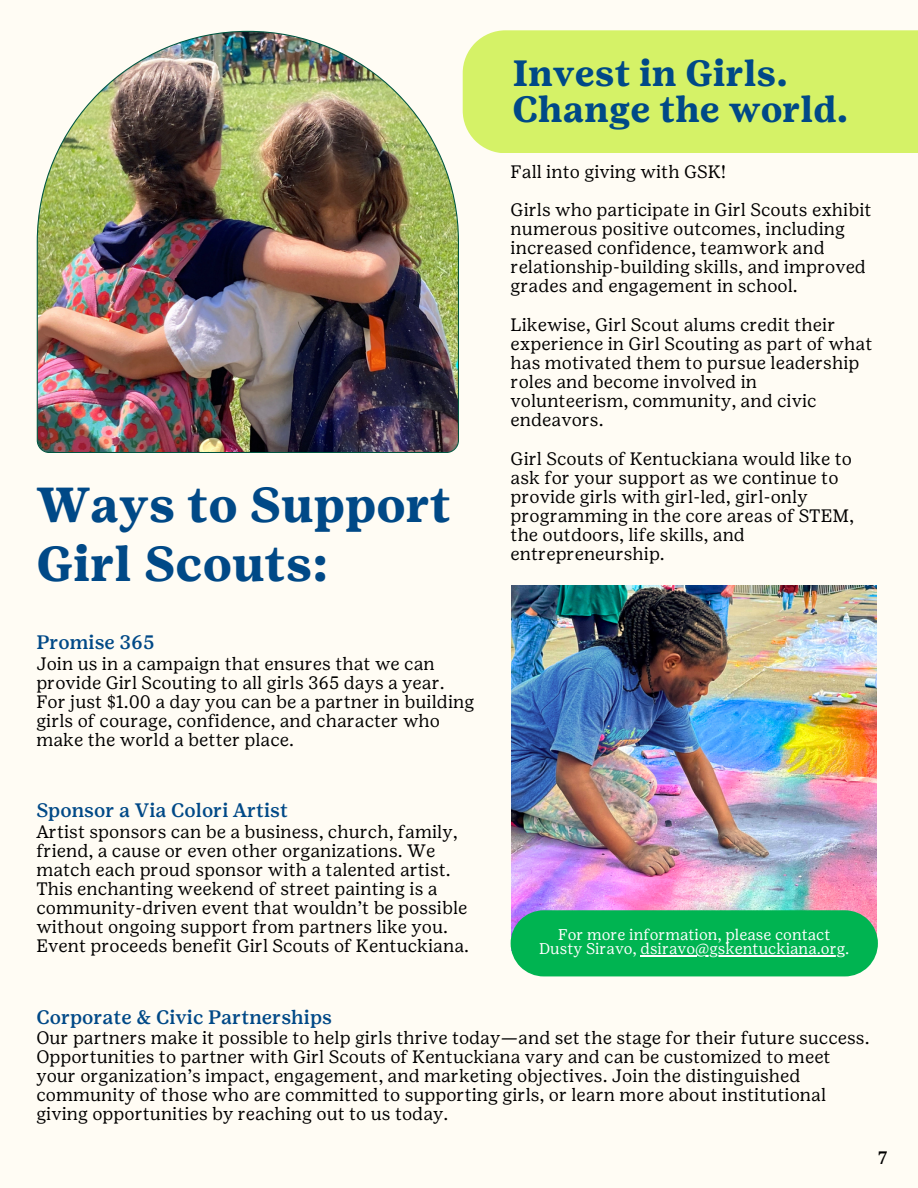
<style>
.page{position:relative;width:918px;height:1188px;background:#fffcf4}
.page>*{position:absolute;margin:0;border:0;box-sizing:border-box;transform-origin:0 0}
.t1{font:700 49.05px/58.5px "Girl Scout Text";color:#004987}
.t2{font:700 36.6px "Girl Scout Text";color:#004987}
.t3{font:500 19.5px "Girl Scout Text";color:#004987}
.t4{font:18px/19.2px "Girl Scout Text";color:#000}
.t5{font:500 18px "Girl Scout Text";color:#000}
.t6{font:15.45px "Girl Scout Text";color:#fff}
</style>
<div class="page">
<img style="left:37px;top:31px;width:422px;height:422px">
<img style="left:512px;top:585px;width:365px;height:325px">
<div style="left:511px;top:910px;width:367px;height:66px;background:#00b451"></div>
<hr style="left:641px;top:955px;width:204px;height:1px;background:#fff">
<div style="left:463px;top:30px;width:455px;height:123px;background:#d5f267"></div>
<p class="t2" style="left:512px;top:52px;width:277px">Invest in Girls.</p>
<p class="t2" style="left:512px;top:88px;width:337px">Change the world.</p>
<p class="t1" style="left:36px;top:475px;width:416px">Ways to Support<br>Girl Scouts:</p>
<p class="t3" style="left:36px;top:631px;width:120px">Promise 365</p>
<p class="t4" style="left:36px;top:654px;width:410px">Join us in a campaign that ensures that we can provide Girl Scouting to all girls 365 days a year.</p>
<p class="t4" style="left:36px;top:692px;width:440px">For just $1.00 a day you can be a partner in building girls of courage, confidence, and character who make the world a better place.</p>
<p class="t3" style="left:36px;top:799px;width:253px">Sponsor a Via Colori Artist</p>
<p class="t4" style="left:36px;top:822px;width:423px">Artist sponsors can be a business, church, family, friend, a cause or even other organizations. We match each proud sponsor with a talented artist.</p>
<p class="t4" style="left:36px;top:879px;width:434px">This enchanting weekend of street painting is a community-driven event that wouldn’t be possible without ongoing support from partners like you.<br>Event proceeds benefit Girl Scouts of Kentuckiana.</p>
<p class="t4" style="left:511px;top:162px;width:217px">Fall into giving with GSK!</p>
<p class="t4" style="left:511px;top:200px;width:363px">Girls who participate in Girl Scouts exhibit numerous positive outcomes, including increased confidence, teamwork and relationship-building skills, and improved grades and engagement in school.</p>
<p class="t4" style="left:511px;top:315px;width:363px">Likewise, Girl Scout alums credit their experience in Girl Scouting as part of what has motivated them to pursue leadership roles and become involved in volunteerism, community, and civic endeavors.</p>
<p class="t4" style="left:511px;top:449px;width:345px">Girl Scouts of Kentuckiana would like to ask for your support as we continue to provide girls with girl-led, girl-only programming in the core areas of STEM, the outdoors, life skills, and entrepreneurship.</p>
<p class="t6" style="left:558px;top:925px;width:274px">For more information, please contact</p>
<p class="t6" style="left:539px;top:940px;width:312px">Dusty Siravo, dsiravo@gskentuckiana.org.</p>
<p class="t3" style="left:36px;top:1005px;width:297px">Corporate &amp; Civic Partnerships</p>
<p class="t4" style="left:36px;top:1028px;width:835px">Our partners make it possible to help girls thrive today—and set the stage for their future success.<br>Opportunities to partner with Girl Scouts of Kentuckiana vary and can be customized to meet your organization’s impact, engagement, and marketing objectives. Join the distinguished community of those who are committed to supporting girls, or learn more about institutional giving opportunities by reaching out to us today.</p>
<p class="t5" style="left:878px;top:1147px;width:12px">7</p>
</div>
